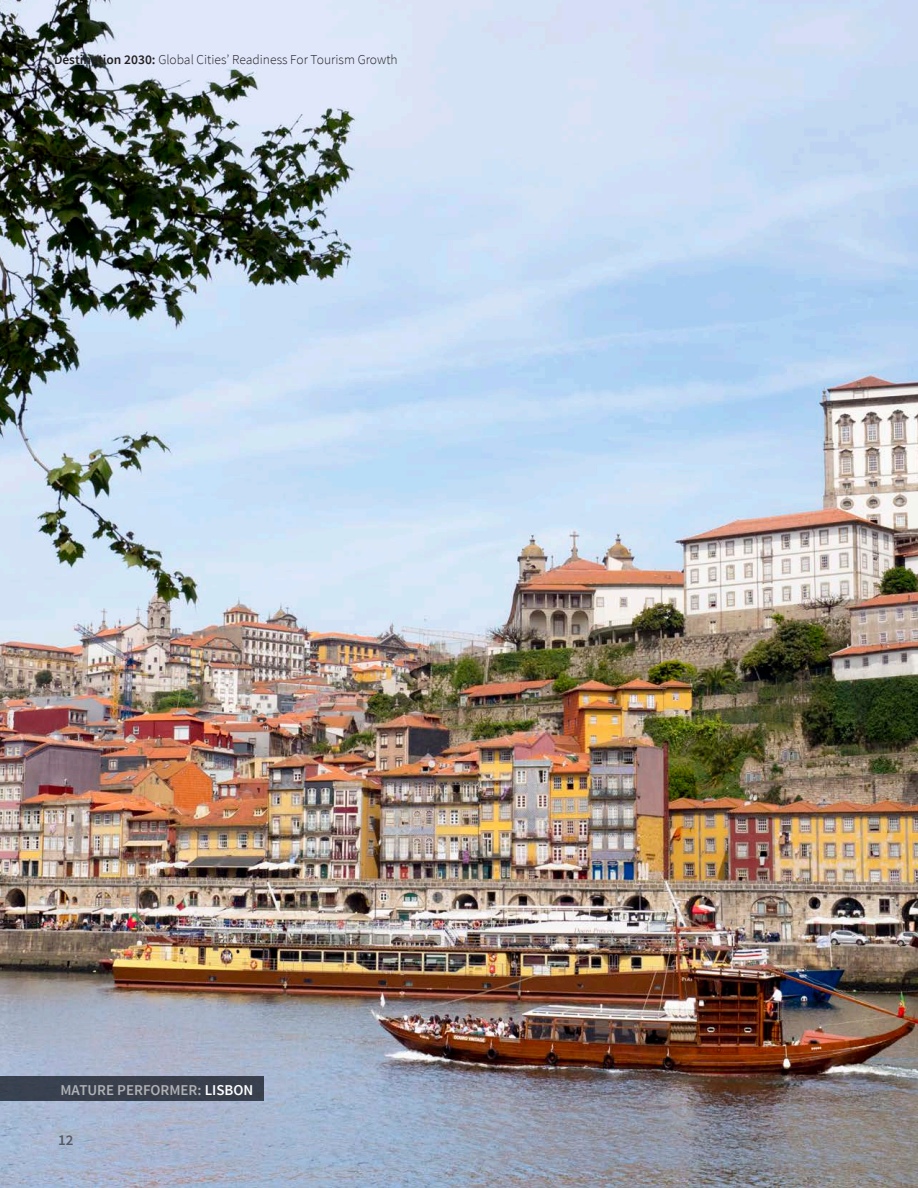
<style>
.page{position:relative;width:918px;height:1188px;background:#fff}
.page>*{position:absolute;margin:0;border:0;box-sizing:border-box;transform-origin:0 0}
.t1{font:600 15px "Source Sans Pro";color:#b1b2b4}
.t2{font:600 15px "Source Sans Pro";color:#565a60}
.t3{font:300 13.5px "Source Sans Pro";color:#231f20}
.s1{font-weight:600}
.s2{color:#fff}
</style>
<div class="page">
<img style="left:0;top:0;width:918px;height:1188px">
<div style="left:0;top:1077px;width:263px;height:24px;background:#3a404d"></div>
<p class="t3" style="left:54px;top:51px;width:345px"><span class="s1">Destination 2030:</span> Global Cities’ Readiness For Tourism Growth</p>
<h3 class="t1" style="left:60px;top:1081px;width:194px">MATURE PERFORMER: <span class="s2">LISBON</span></h3>
<p class="t2" style="left:58px;top:1131px;width:17px">12</p>
</div>
